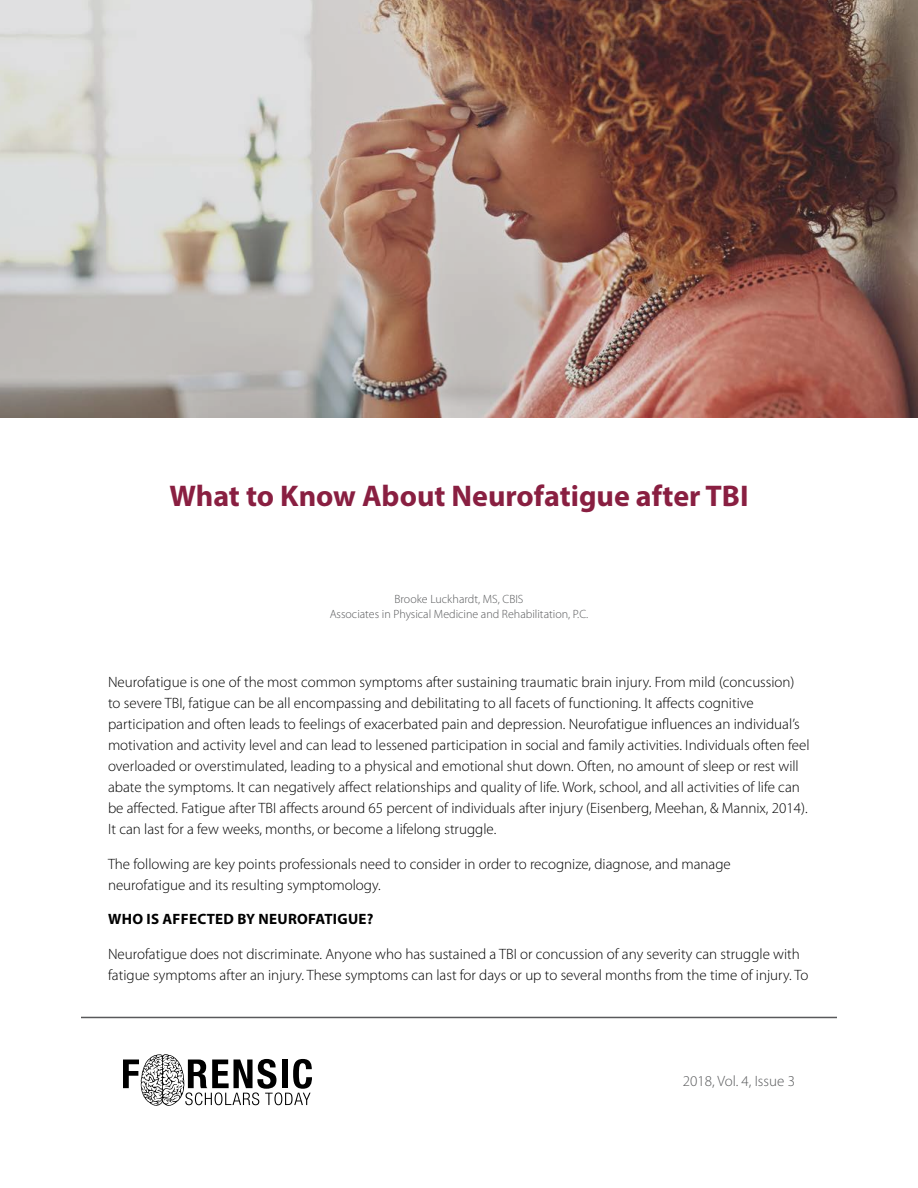
<style>
.page{position:relative;width:918px;height:1188px;background:#fff}
.page>*{position:absolute;margin:0;border:0;box-sizing:border-box;transform-origin:0 0}
.t1{font:700 30px "Myriad Pro";color:#891f41}
.Body_Copy{font:300 15px/21px "Myriad Pro";color:#000}
.t2{font:700 15px "Myriad Pro";letter-spacing:.02em;color:#000}
.t3{font:300 15px "Myriad Pro";color:#58595b}
.t4{font:300 12px "Myriad Pro";color:#58595b}
</style>
<div class="page">
<svg style="left:123px;top:1054px;width:189px;height:52px"></svg>
<hr style="left:81px;top:1017px;width:756px;height:1px;background:#58595b">
<img style="left:0;top:0;width:918px;height:417px">
<p class="t1" style="left:169px;top:476px;width:581px">What to Know About Neurofatigue after TBI</p>
<p class="t4" style="left:395px;top:592px;width:130px">Brooke Luckhardt, MS, CBIS</p>
<p class="t4" style="left:330px;top:607px;width:260px">Associates in Physical Medicine and Rehabilitation, P.C.</p>
<p class="Body_Copy" style="left:108px;top:672px;width:703px">Neurofatigue is one of the most common symptoms after sustaining traumatic brain injury. From mild (concussion) to severe TBI, fatigue can be all encompassing and debilitating to all facets of functioning. It affects cognitive participation and often leads to feelings of exacerbated pain and depression. Neurofatigue influences an individual’s motivation and activity level and can lead to lessened participation in social and family activities. Individuals often feel overloaded or overstimulated, leading to a physical and emotional shut down. Often, no amount of sleep or rest will abate the symptoms. It can negatively affect relationships and quality of life. Work, school, and all activities of life can be affected. Fatigue after TBI affects around 65 percent of individuals after injury (Eisenberg, Meehan, &amp; Mannix, 2014).<br>It can last for a few weeks, months, or become a lifelong struggle.</p>
<p class="Body_Copy" style="left:108px;top:854px;width:624px">The following are key points professionals need to consider in order to recognize, diagnose, and manage neurofatigue and its resulting symptomology.</p>
<h2 class="t2" style="left:108px;top:909px;width:267px">WHO IS AFFECTED BY NEUROFATIGUE?</h2>
<p class="Body_Copy" style="left:108px;top:944px;width:702px">Neurofatigue does not discriminate. Anyone who has sustained a TBI or concussion of any severity can struggle with fatigue symptoms after an injury. These symptoms can last for days or up to several months from the time of injury. To</p>
<p class="t3" style="left:683px;top:1072px;width:114px">2018, Vol. 4, Issue 3</p>
</div>
